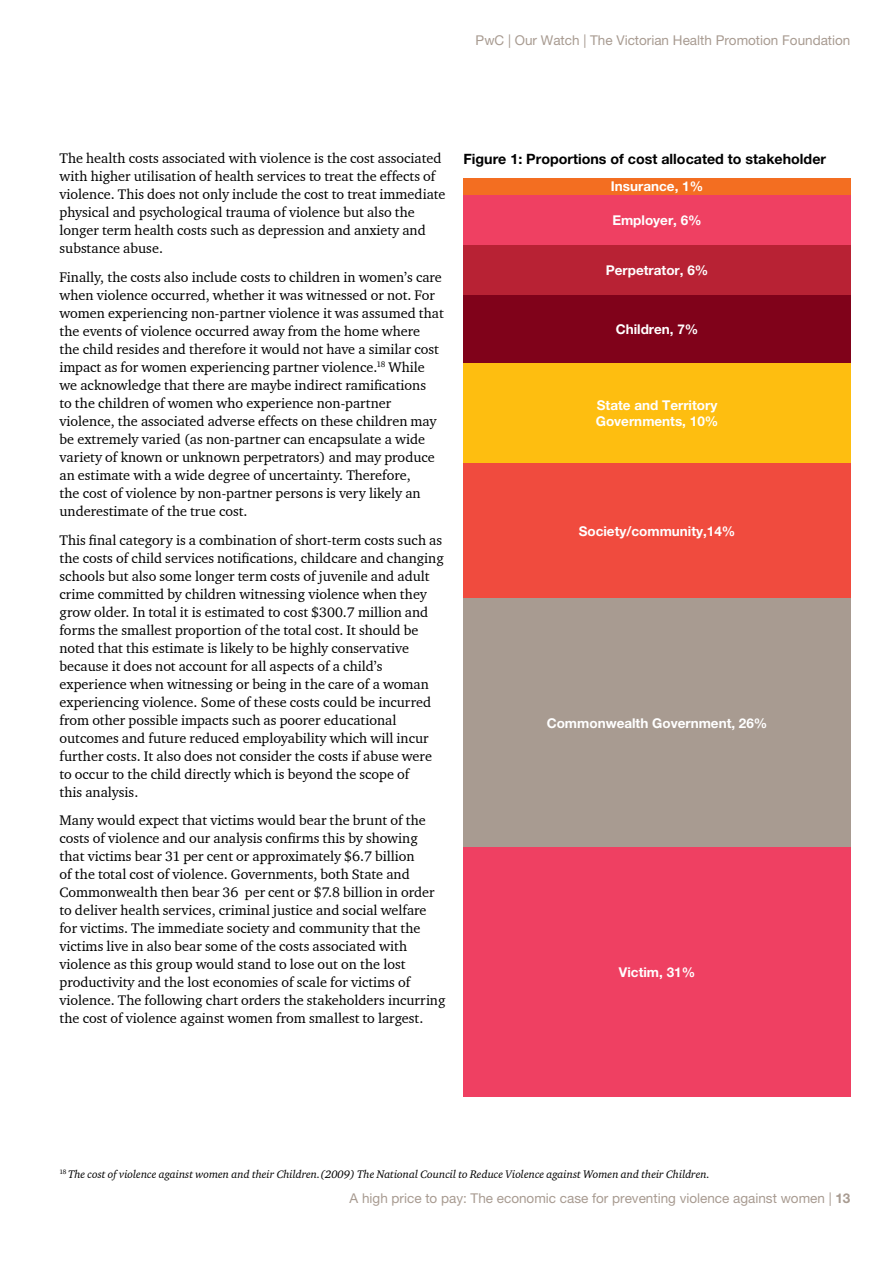
<style>
.page{position:relative;width:893px;height:1263px;background:#fff}
.page>*{position:absolute;margin:0;border:0;box-sizing:border-box;transform-origin:0 0}
.t1{font:14.25px/18px "Charter ITC";color:#000}
.t2{font:700 14.25px "Helvetica Neue";color:#000}
.t3{font:700 13.5px/16.2px "Helvetica Neue";color:#fff}
.t4{font:13.5px "Helvetica Neue";color:#a89b91}
.t5{font:italic 11.25px "Charter ITC";color:#000}
.s1{font-weight:700}
</style>
<div class="page">
<div style="left:463px;top:847px;width:388px;height:250px;background:#ef4062"></div>
<div style="left:463px;top:597px;width:388px;height:250px;background:#a89b91"></div>
<div style="left:463px;top:463px;width:388px;height:134px;background:#f04b3e"></div>
<div style="left:463px;top:362px;width:388px;height:101px;background:#febe10"></div>
<div style="left:463px;top:295px;width:388px;height:67px;background:#80021a"></div>
<div style="left:463px;top:245px;width:388px;height:50px;background:#b82234"></div>
<div style="left:463px;top:194px;width:388px;height:51px;background:#ef4062"></div>
<div style="left:463px;top:178px;width:388px;height:16px;background:#f36e21"></div>
<p class="t4" style="left:476px;top:32px;width:376px">PwC | Our Watch | The Victorian Health Promotion Foundation</p>
<p class="t1" style="left:60px;top:149px;width:387px">The health costs associated with violence is the cost associated with higher utilisation of health services to treat the effects of violence. This does not only include the cost to treat immediate physical and psychological trauma of violence but also the longer term health costs such as depression and anxiety and substance abuse.</p>
<p class="t1" style="left:60px;top:268px;width:386px">Finally, the costs also include costs to children in women’s care when violence occurred, whether it was witnessed or not. For women experiencing non‑partner violence it was assumed that the events of violence occurred away from the home where<br>the child resides and therefore it would not have a similar cost impact as for women experiencing partner violence.<sup>18</sup> While we acknowledge that there are maybe indirect ramifications<br>to the children of women who experience non‑partner violence, the associated adverse effects on these children may be extremely varied (as non‑partner can encapsulate a wide variety of known or unknown perpetrators) and may produce an estimate with a wide degree of uncertainty. Therefore,<br>the cost of violence by non‑partner persons is very likely an underestimate of the true cost.</p>
<p class="t1" style="left:60px;top:530px;width:386px">This final category is a combination of short‑term costs such as the costs of child services notifications, childcare and changing schools but also some longer term costs of juvenile and adult crime committed by children witnessing violence when they grow older. In total it is estimated to cost $300.7 million and forms the smallest proportion of the total cost. It should be noted that this estimate is likely to be highly conservative because it does not account for all aspects of a child’s experience when witnessing or being in the care of a woman experiencing violence. Some of these costs could be incurred from other possible impacts such as poorer educational outcomes and future reduced employability which will incur further costs. It also does not consider the costs if abuse were to occur to the child directly which is beyond the scope of<br>this analysis.</p>
<p class="t1" style="left:60px;top:811px;width:387px">Many would expect that victims would bear the brunt of the costs of violence and our analysis confirms this by showing that victims bear 31 per cent or approximately $6.7 billion<br>of the total cost of violence. Governments, both State and Commonwealth then bear 36 per cent or $7.8 billion in order to deliver health services, criminal justice and social welfare for victims. The immediate society and community that the victims live in also bear some of the costs associated with violence as this group would stand to lose out on the lost productivity and the lost economies of scale for victims of violence. The following chart orders the stakeholders incurring the cost of violence against women from smallest to largest.</p>
<p class="t2" style="left:463px;top:150px;width:364px">Figure 1: Proportions of cost allocated to stakeholder</p>
<p class="t3" style="left:611px;top:178px;width:94px">Insurance, 1%</p>
<p class="t3" style="left:612px;top:211px;width:91px">Employer, 6%</p>
<p class="t3" style="left:606px;top:262px;width:104px">Perpetrator, 6%</p>
<p class="t3" style="left:616px;top:321px;width:84px">Children, 7%</p>
<p class="t3" style="left:596px;top:397px;width:124px">State and Territory<br>Governments, 10%</p>
<p class="t3" style="left:579px;top:522px;width:158px">Society/community,14%</p>
<p class="t3" style="left:547px;top:714px;width:222px">Commonwealth Government, 26%</p>
<p class="t3" style="left:619px;top:964px;width:78px">Victim, 31%</p>
<p class="t5" style="left:60px;top:1167px;width:652px"><sup>18</sup> The cost of violence against women and their Children.(2009) The National Council to Reduce Violence against Women and their Children.</p>
<p class="t4" style="left:350px;top:1190px;width:502px">A high price to pay: The economic case for preventing violence against women | <span class="s1">13</span></p>
</div>
